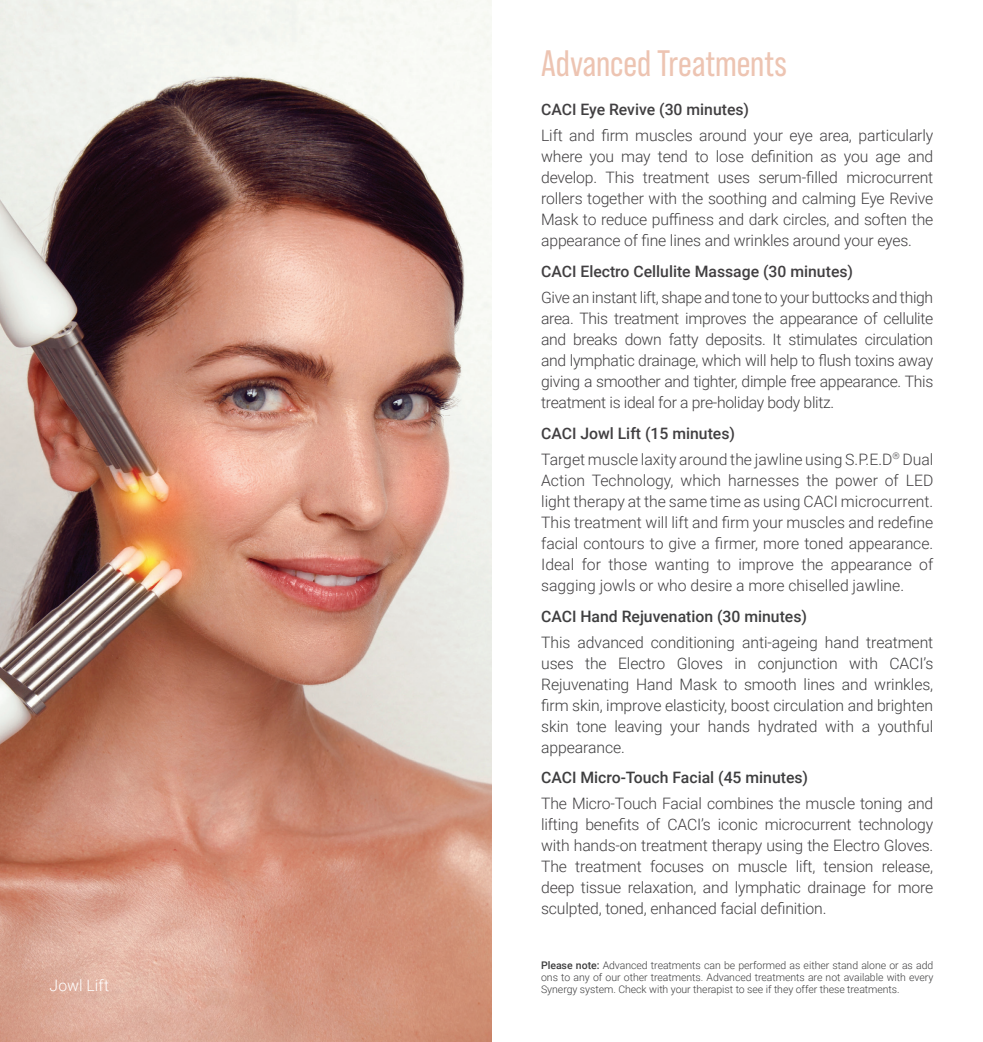
<style>
.page{position:relative;width:983px;height:1042px;background:#fff}
.page>*{position:absolute;margin:0;border:0;box-sizing:border-box;transform-origin:0 0}
.t1{font:36.75px "Bebas Neue Pro";color:#edc4b2}
.t2{font:300 15.75px/21px "Roboto";letter-spacing:-.01em;color:#413f41;text-align:justify}
.t3{font:300 15.75px/21px "Roboto";letter-spacing:-.005em;color:#3e3e3f;text-align:justify}
.t4{font:500 15.75px "Roboto";color:#3e3e3f}
.t5{font:500 15.75px "Roboto";color:#413f41}
.t6{font:300 15.75px "Roboto";letter-spacing:.005em;color:#fff}
.t7{font:300 10.5px/12.2px "Roboto";letter-spacing:-.005em;color:#3e3e3f;text-align:justify}
.s1{font-weight:500}
</style>
<div class="page">
<img style="left:0;top:0;width:491px;height:1042px">
<p class="t6" style="left:50px;top:974px;width:61px">Jowl Lift</p>
<h1 class="t1" style="left:541px;top:43px;width:247px">Advanced Treatments</h1>
<p class="t5" style="left:541px;top:98px;width:209px">CACI Eye Revive (30 minutes)</p>
<p class="t2" style="left:541px;top:124px;width:393px">Lift and firm muscles around your eye area, particularly where you may tend to lose definition as you age and develop. This treatment uses serum-filled microcurrent rollers together with the soothing and calming Eye Revive Mask to reduce puffiness and dark circles, and soften the appearance of fine lines and wrinkles around your eyes.</p>
<p class="t5" style="left:541px;top:260px;width:313px">CACI Electro Cellulite Massage (30 minutes)</p>
<p class="t2" style="left:541px;top:286px;width:393px">Give an instant lift, shape and tone to your buttocks and thigh area. This treatment improves the appearance of cellulite and breaks down fatty deposits. It stimulates circulation and lymphatic drainage, which will help to flush toxins away giving a smoother and tighter, dimple free appearance. This treatment is ideal for a pre-holiday body blitz.</p>
<p class="t2" style="left:541px;top:419px;width:393px;line-height:25.9px"><span class="s1">CACI Jowl Lift (15 minutes)<br></span>Target muscle laxity around the jawline using S.P.E.D<sup>®</sup> Dual</p>
<p class="t2" style="left:541px;top:469px;width:393px">Action Technology, which harnesses the power of LED light therapy at the same time as using CACI microcurrent.<br>This treatment will lift and firm your muscles and redefine facial contours to give a firmer, more toned appearance.<br>Ideal for those wanting to improve the appearance of sagging jowls or who desire a more chiselled jawline.</p>
<p class="t4" style="left:541px;top:605px;width:267px">CACI Hand Rejuvenation (30 minutes)</p>
<p class="t3" style="left:541px;top:631px;width:393px">This advanced conditioning anti-ageing hand treatment uses the Electro Gloves in conjunction with CACI’s Rejuvenating Hand Mask to smooth lines and wrinkles, firm skin, improve elasticity, boost circulation and brighten skin tone leaving your hands hydrated with a youthful appearance.</p>
<p class="t4" style="left:541px;top:767px;width:268px">CACI Micro-Touch Facial (45 minutes)</p>
<p class="t2" style="left:541px;top:793px;width:393px">The Micro-Touch Facial combines the muscle toning and lifting benefits of CACI’s iconic microcurrent technology with hands-on treatment therapy using the Electro Gloves.<br>The treatment focuses on muscle lift, tension release, deep tissue relaxation, and lymphatic drainage for more sculpted, toned, enhanced facial definition.</p>
<p class="t7" style="left:541px;top:958px;width:393px"><span class="s1">Please note:</span> Advanced treatments can be performed as either stand alone or as add ons to any of our other treatments. Advanced treatments are not available with every Synergy system. Check with your therapist to see if they offer these treatments.</p>
</div>
